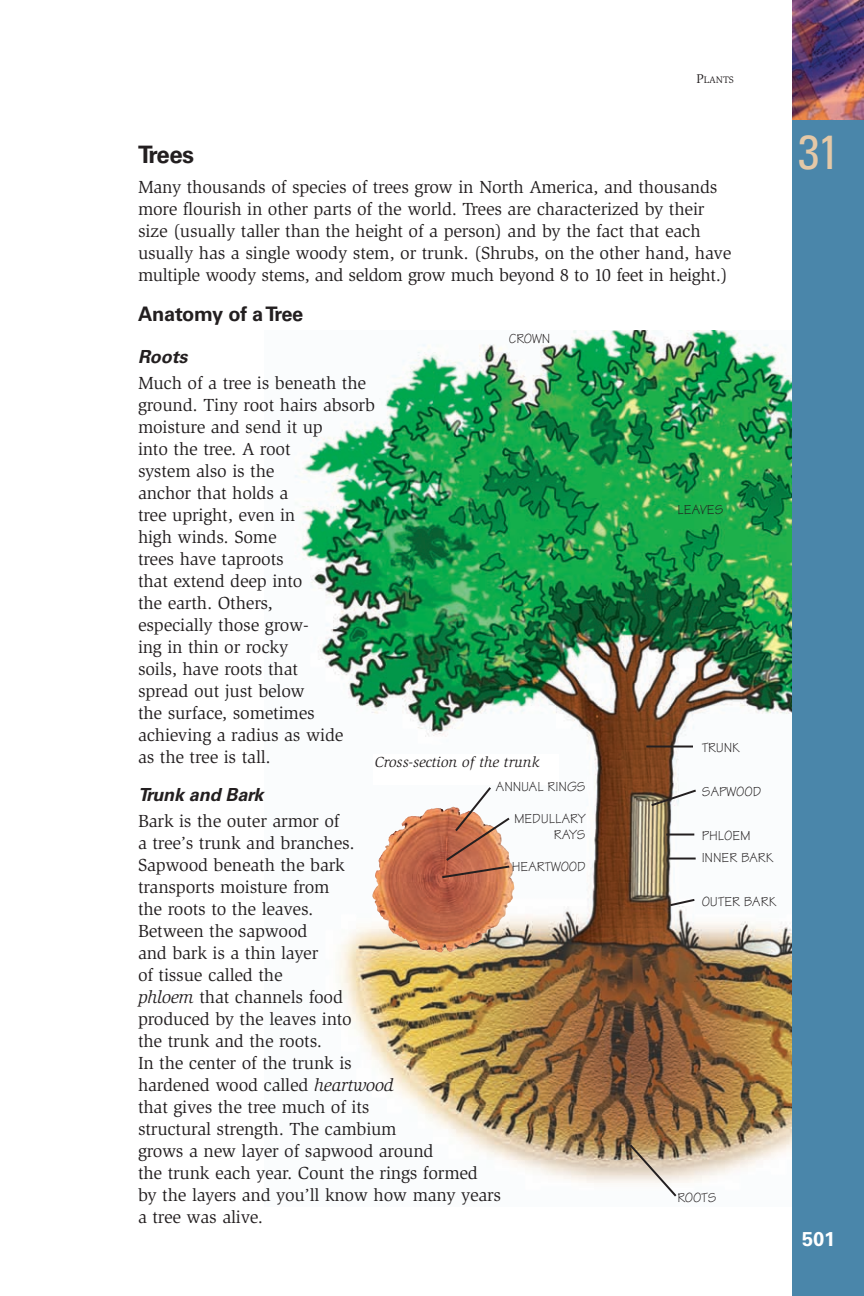
<style>
.page{position:relative;width:864px;height:1296px;background:#fff}
.page>*{position:absolute;margin:0;border:0;box-sizing:border-box;transform-origin:0 0}
.t1{font:condensed 48px "Univers";color:#e4c8a7}
.t2{font:700 24px "Univers";letter-spacing:-.035em;color:#231f20}
.t3{font:700 20px "Univers";letter-spacing:-.01em;color:#231f20}
.t4{font:700 20px "Univers";color:#fff}
.t5{font:18px/22px "Slimbach";letter-spacing:-.01em;color:#231f20}
.t6{font:italic 700 18px "Univers";letter-spacing:-.005em;color:#231f20}
.t7{font:italic 15px "Slimbach";color:#231f20}
.t8{font:14px/22px "Tekton";letter-spacing:-.005em;color:#231f20}
.t9{font:9.8px "Slimbach";color:#231f20}
.s1{font-size:13px}
.s2{font-style:italic}
</style>
<div class="page">
<img style="left:294px;top:0;width:570px;height:1296px">
<p class="t9" style="left:696px;top:76px;width:39px"><span class="s1">P</span>LANTS</p>
<h2 class="t2" style="left:138px;top:146px;width:58px">Trees</h2>
<p class="t5" style="left:138px;top:178px;width:595px">Many thousands of species of trees grow in North America, and thousands more flourish in other parts of the world. Trees are characterized by their size (usually taller than the height of a person) and by the fact that each usually has a single woody stem, or trunk. (Shrubs, on the other hand, have multiple woody stems, and seldom grow much beyond 8 to 10 feet in height.)</p>
<p class="t3" style="left:138px;top:307px;width:167px">Anatomy of a Tree</p>
<p class="t6" style="left:138px;top:350px;width:51px">Roots</p>
<p class="t5" style="left:138px;top:374px;width:239px">Much of a tree is beneath the ground. Tiny root hairs absorb moisture and send it up<br>into the tree. A root<br>system also is the<br>anchor that holds a<br>tree upright, even in<br>high winds. Some<br>trees have taproots<br>that extend deep into<br>the earth. Others,<br>especially those grow-<br>ing in thin or rocky<br>soils, have roots that<br>spread out just below<br>the surface, sometimes achieving a radius as wide<br>as the tree is tall.</p>
<p class="t6" style="left:138px;top:788px;width:127px">Trunk and Bark</p>
<p class="t5" style="left:138px;top:812px;width:365px">Bark is the outer armor of<br>a tree’s trunk and branches.<br>Sapwood beneath the bark<br>transports moisture from<br>the roots to the leaves.<br>Between the sapwood<br>and bark is a thin layer<br>of tissue called the<br><span class="s2">phloem</span> that channels food<br>produced by the leaves into<br>the trunk and the roots.<br>In the center of the trunk is<br>hardened wood called <span class="s2">heartwood<br></span>that gives the tree much of its<br>structural strength. The cambium<br>grows a new layer of sapwood around<br>the trunk each year. Count the rings formed by the layers and you’ll know how many years a tree was alive.</p>
<p class="t8" style="left:509px;top:329px;width:43px">CROWN</p>
<p class="t8" style="left:677px;top:500px;width:47px">LEAVES</p>
<p class="t8" style="left:702px;top:739px;width:40px">TRUNK</p>
<p class="t8" style="left:702px;top:783px;width:61px">SAPWOOD</p>
<p class="t8" style="left:702px;top:827px;width:74px">PHLOEM<br>INNER BARK</p>
<p class="t8" style="left:702px;top:893px;width:76px">OUTER BARK</p>
<p class="t7" style="left:375px;top:756px;width:166px">Cross-section of the trunk</p>
<p class="t8" style="left:496px;top:778px;width:92px">ANNUAL RINGS</p>
<p class="t8" style="left:514px;top:813px;width:73px;line-height:16px;text-align:right">MEDULLARY<br>RAYS</p>
<p class="t8" style="left:512px;top:858px;width:75px">HEARTWOOD</p>
<p class="t8" style="left:677px;top:1188px;width:41px">ROOTS</p>
<h1 class="t1" style="left:798px;top:134px;width:43px">31</h1>
<p class="t4" style="left:802px;top:1232px;width:35px">501</p>
</div>
